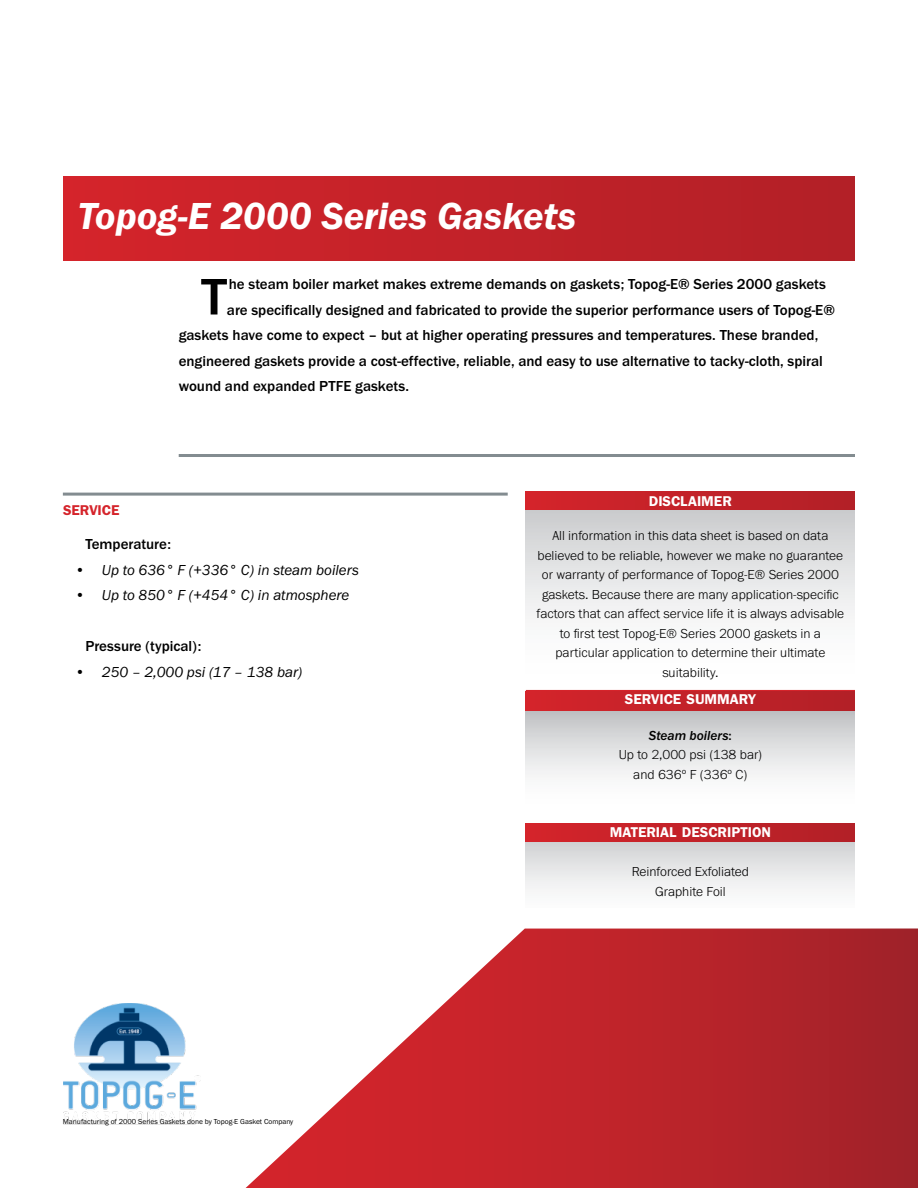
<style>
.page{position:relative;width:918px;height:1188px;background:#fff}
.page>*{position:absolute;margin:0;border:0;box-sizing:border-box;transform-origin:0 0}
.t1{font:500 53.25px "Franklin Gothic URW";color:#000}
.t2{font:39px "Franklin Gothic URW Dem Ita";color:#fff}
.t3{font:500 15px "Franklin Gothic URW";color:#000}
.t4{font:15px "Franklin Gothic URW Boo Ita";color:#000}
.t5{font:14.7px "Franklin Gothic URW Dem";color:#fff}
.t6{font:14.7px "Franklin Gothic URW Dem";color:#d5242b}
.t7{font:300 13.5px/19.5px "Franklin Gothic URW";color:#000;text-align:center}
.t8{font:13.5px "Franklin Gothic URW Med Ita";color:#000}
.t9{font:7.5px "Franklin Gothic URW Boo";color:#000}
.s1{font-family:"Franklin Gothic URW";font-weight:500}
</style>
<div class="page">
<svg style="left:246px;top:928px;width:672px;height:260px"></svg>
<img style="left:63px;top:1004px;width:138px;height:121px">
<hr style="left:526px;top:690px;width:329px;height:3px;background:#d5242b">
<div style="left:63px;top:176px;width:792px;height:85px;background:linear-gradient(to right,#d4242b,#b22027)"></div>
<hr style="left:179px;top:454px;width:676px;height:3px;background:#838c90">
<img style="left:526px;top:841px;width:329px;height:48px">
<div style="left:526px;top:691px;width:329px;height:20px;background:linear-gradient(to right,#d4242b,#b22027)"></div>
<div style="left:526px;top:492px;width:329px;height:18px;background:linear-gradient(to right,#d4242b,#b22027)"></div>
<div style="left:526px;top:823px;width:329px;height:18px;background:linear-gradient(to right,#d4242b,#b22027)"></div>
<hr style="left:63px;top:493px;width:445px;height:3px;background:#838c90">
<h2 class="t2" style="left:78px;top:191px;width:500px">Topog-E 2000 Series Gaskets</h2>
<p class="t6" style="left:63px;top:501px;width:58px">SERVICE</p>
<h1 class="t1" style="left:201px;top:264px;width:27px">T</h1>
<p class="t3" style="left:229px;top:275px;width:599px">he steam boiler market makes extreme demands on gaskets; Topog-E® Series 2000 gaskets</p>
<p class="t3" style="left:227px;top:300px;width:610px">are specifically designed and fabricated to provide the superior performance users of Topog-E®</p>
<p class="t3" style="left:179px;top:326px;width:641px">gaskets have come to expect – but at higher operating pressures and temperatures. These branded,</p>
<p class="t3" style="left:179px;top:351px;width:646px">engineered gaskets provide a cost-effective, reliable, and easy to use alternative to tacky-cloth, spiral</p>
<p class="t3" style="left:179px;top:377px;width:232px">wound and expanded PTFE gaskets.</p>
<p class="t5" style="left:649px;top:492px;width:85px">DISCLAIMER</p>
<p class="t3" style="left:85px;top:535px;width:87px">Temperature:</p>
<p class="t4" style="left:75px;top:560px;width:286px">• Up to 636° F (+336° C) in steam boilers</p>
<p class="t4" style="left:75px;top:586px;width:276px">• Up to 850° F (+454° C) in atmosphere</p>
<p class="t3" style="left:85px;top:637px;width:117px">Pressure (typical):</p>
<p class="t4" style="left:75px;top:662px;width:229px">• 250 – 2,000 psi (17 – 138 bar)</p>
<p class="t9" style="left:63px;top:1117px;width:232px">Manufacturing of 2000 Series Gaskets done by Topog-E Gasket Company</p>
<p class="t7" style="left:537px;top:526px;width:309px">All information in this data sheet is based on data believed to be reliable, however we make no guarantee or warranty of performance of Topog-E® Series 2000 gaskets. Because there are many application-specific factors that can affect service life it is always advisable to first test Topog-E® Series 2000 gaskets in a particular application to determine their ultimate suitability.</p>
<p class="t5" style="left:625px;top:690px;width:133px">SERVICE SUMMARY</p>
<p class="t8" style="left:649px;top:727px;width:84px">Steam boilers<span class="s1">:</span></p>
<p class="t7" style="left:619px;top:745px;width:145px">Up to 2,000 psi (138 bar) and 636º F (336º C)</p>
<p class="t5" style="left:610px;top:823px;width:163px">MATERIAL DESCRIPTION</p>
<p class="t7" style="left:632px;top:862px;width:119px">Reinforced Exfoliated<br>Graphite Foil</p>
</div>
